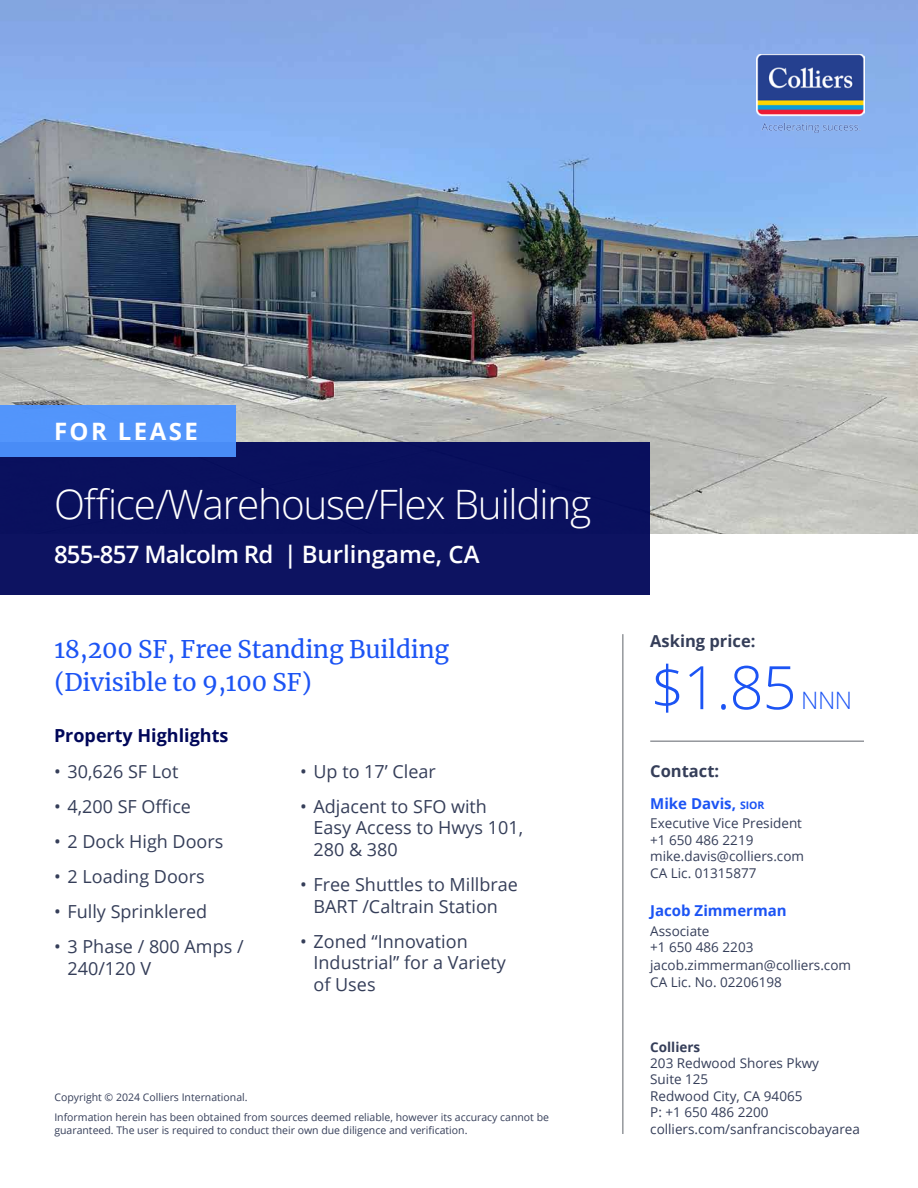
<style>
.page{position:relative;width:918px;height:1188px;background:#fff}
.page>*{position:absolute;margin:0;border:0;box-sizing:border-box;transform-origin:0 0}
.t1{font:300 60px "Open Sans";color:#1c54f4}
.t2{font:300 40.5px "Open Sans";letter-spacing:-.03em;color:#fff}
.t3{font:24px/33px "Merriweather";letter-spacing:-.005em;color:#1c54f4}
.t4{font:600 24px "Open Sans";letter-spacing:-.03em;color:#fff}
.t5{font:700 24px "Open Sans";letter-spacing:.1em;color:#fff}
.t6{font:300 24px "Open Sans";color:#1c54f4}
.t7{font:18px/21.6px "Open Sans";color:#353e59}
.t8{font:700 18px "Open Sans";color:#000759}
.t9{font:700 16.5px "Open Sans";color:#353e59}
.t10{font:700 15px "Open Sans";color:#1c54f4}
.t11{font:13.5px/16.5px "Open Sans";color:#353e59}
.t12{font:700 13.5px "Open Sans";color:#353e59}
.t13{font:10.5px/20.1px "Open Sans";color:#353e59}
.s1{font-size:10.5px}
</style>
<div class="page">
<img style="left:0;top:0;width:918px;height:534px">
<div style="left:0;top:442px;width:650px;height:153px;background:#0a115e"></div>
<img style="left:756px;top:54px;width:108px;height:78px">
<hr style="left:650px;top:741px;width:214px;height:1px;background:#5f636a">
<hr style="left:622px;top:634px;width:1px;height:500px;background:#5f636a">
<div style="left:0;top:405px;width:236px;height:52px;background:#4d93ff"></div>
<h3 class="t5" style="left:54px;top:415px;width:145px">FOR LEASE</h3>
<h2 class="t2" style="left:54px;top:476px;width:539px">Office/Warehouse/Flex Building</h2>
<h3 class="t4" style="left:54px;top:537px;width:427px">855-857 Malcolm Rd | Burlingame, CA</h3>
<h3 class="t3" style="left:54px;top:632px;width:396px">18,200 SF, Free Standing Building (Divisible to 9,100 SF)</h3>
<p class="t8" style="left:54px;top:723px;width:176px">Property Highlights</p>
<p class="t7" style="left:54px;top:760px;width:126px">• 30,626 SF Lot</p>
<p class="t7" style="left:54px;top:795px;width:139px">• 4,200 SF Office</p>
<p class="t7" style="left:54px;top:830px;width:171px">• 2 Dock High Doors</p>
<p class="t7" style="left:54px;top:865px;width:152px">• 2 Loading Doors</p>
<p class="t7" style="left:54px;top:900px;width:155px">• Fully Sprinklered</p>
<p class="t7" style="left:68px;top:935px;width:178px;text-indent:-14px">• 3 Phase / 800 Amps /<br>240/120 V</p>
<p class="t7" style="left:300px;top:760px;width:137px">• Up to 17’ Clear</p>
<p class="t7" style="left:314px;top:795px;width:211px;text-indent:-14px">• Adjacent to SFO with<br>Easy Access to Hwys 101,<br>280 &amp; 380</p>
<p class="t7" style="left:300px;top:873px;width:219px;text-align:center">• Free Shuttles to Millbrae<br>BART /Caltrain Station</p>
<p class="t7" style="left:314px;top:930px;width:194px;text-indent:-14px">• Zoned “Innovation<br>Industrial” for a Variety of Uses</p>
<p class="t13" style="left:54px;top:1087px;width:496px">Copyright © 2024 Colliers International.<br>Information herein has been obtained from sources deemed reliable, however its accuracy cannot be</p>
<p class="t13" style="left:54px;top:1120px;width:415px">guaranteed. The user is required to conduct their own due diligence and verification.</p>
<p class="t9" style="left:650px;top:629px;width:107px">Asking price:</p>
<h1 class="t1" style="left:650px;top:646px;width:148px">$1.85</h1>
<h3 class="t6" style="left:801px;top:684px;width:52px">NNN</h3>
<p class="t9" style="left:650px;top:760px;width:71px">Contact:</p>
<p class="t10" style="left:650px;top:793px;width:116px">Mike Davis, <span class="s1">SIOR</span></p>
<p class="t11" style="left:650px;top:815px;width:155px">Executive Vice President +1 650 486 2219 mike.davis@colliers.com<br>CA Lic. 01315877</p>
<p class="t10" style="left:650px;top:900px;width:138px">Jacob Zimmerman</p>
<p class="t11" style="left:650px;top:922px;width:105px">Associate<br>+1 650 486 2203</p>
<p class="t11" style="left:650px;top:957px;width:202px">jacob.zimmerman@colliers.com<br>CA Lic. No. 02206198</p>
<p class="t12" style="left:650px;top:1037px;width:52px">Colliers</p>
<p class="t11" style="left:650px;top:1055px;width:211px">203 Redwood Shores Pkwy<br>Suite 125<br>Redwood City, CA 94065<br>P: +1 650 486 2200 colliers.com/sanfranciscobayarea</p>
</div>
